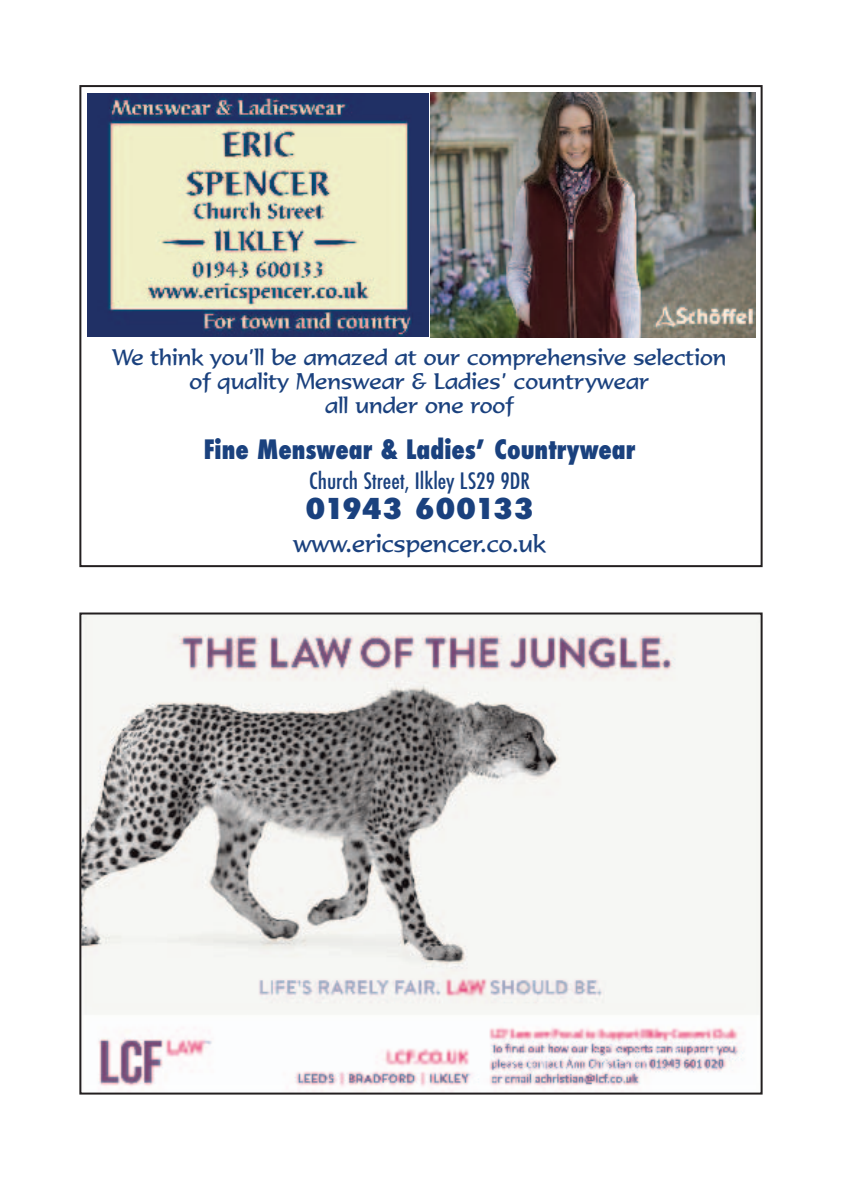
<style>
.page{position:relative;width:842px;height:1191px;background:#fff}
.page>*{position:absolute;margin:0;border:0;box-sizing:border-box;transform-origin:0 0}
.t1{font:800 condensed 28px "Futura";letter-spacing:-.005em;color:#1a417e;scale:1.19 1}
.t2{font:800 condensed 26px "Futura";color:#1a417e;scale:.95 1}
.t3{font:24px "Formal 436 BT";color:#1a417e}
.t4{font:22px/24.2px "Formal 436 BT";color:#1a417e;text-align:center}
.t5{font:500 condensed 22px "Futura";color:#1a417e;scale:1.04 1}
</style>
<div class="page">
<img style="left:82px;top:615px;width:678px;height:476px">
<div style="left:79px;top:612px;width:684px;height:482px;border:2px solid #231f20"></div>
<div style="left:79px;top:85px;width:684px;height:482px;border:2px solid #231f20"></div>
<img style="left:431px;top:93px;width:325px;height:244px">
<img style="left:87px;top:93px;width:341px;height:244px">
<p class="t4" style="left:112px;top:346px;width:616px">We think you’ll be amazed at our comprehensive selection of quality Menswear &amp; Ladies’ countrywear<br>all under one roof</p>
<p class="t2" style="left:204px;top:435px;width:456px">Fine Menswear &amp; Ladies’ Countrywear</p>
<p class="t5" style="left:309px;top:468px;width:214px">Church Street, Ilkley LS29 9DR</p>
<p class="t1" style="left:305px;top:493px;width:193px">01943 600133</p>
<p class="t3" style="left:294px;top:534px;width:254px">www.ericspencer.co.uk</p>
</div>
